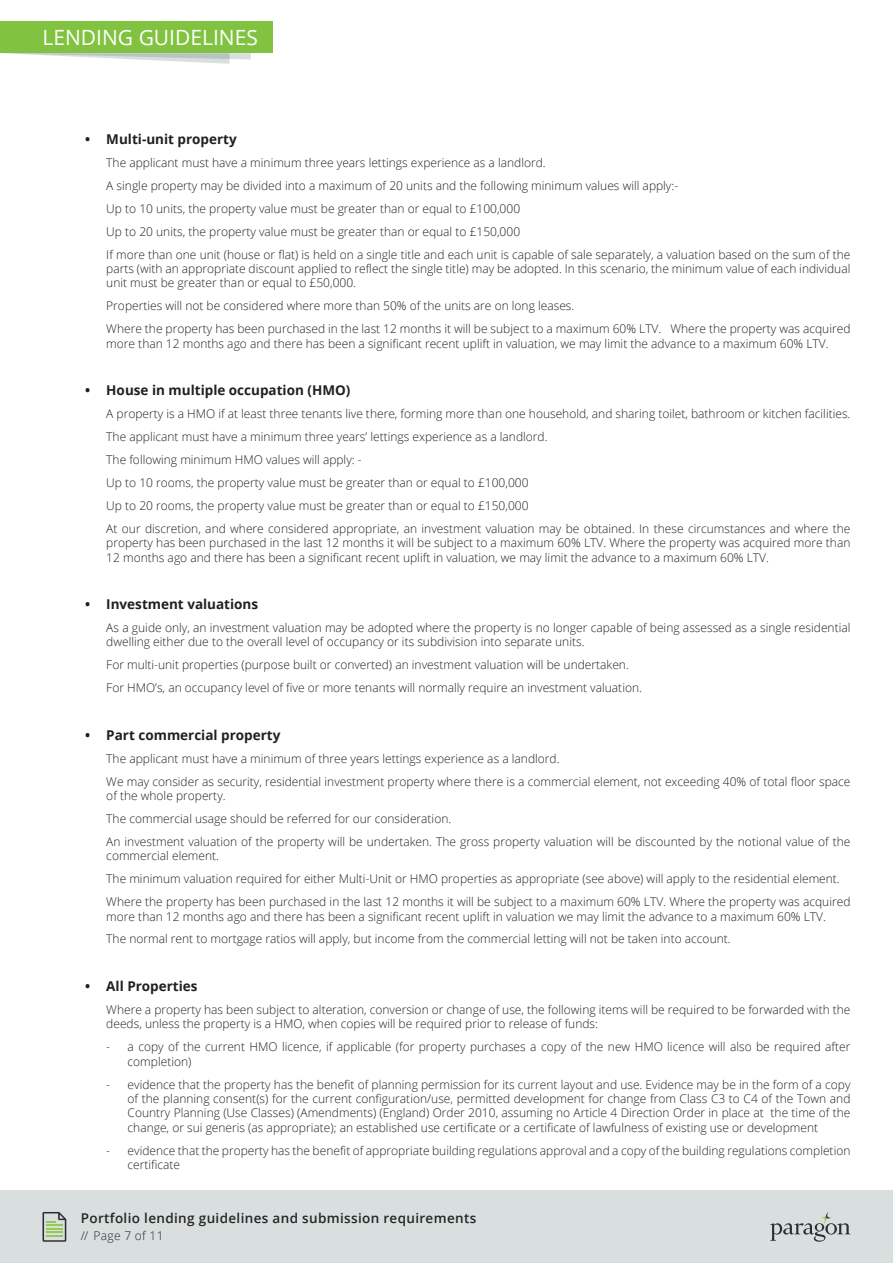
<style>
.page{position:relative;width:893px;height:1263px;background:#fff}
.page>*{position:absolute;margin:0;border:0;box-sizing:border-box;transform-origin:0 0}
.t1{font:21px "Open Sans";color:#fff}
.t2{font:700 13.5px "Open Sans";color:#231f20}
.t3{font:600 13.5px "Open Sans";letter-spacing:.025em;color:#252423}
.t4{font:300 12px/14.4px "Open Sans";color:#231f20}
.t5{font:300 12px "Open Sans";letter-spacing:.025em;color:#252423}
</style>
<div class="page">
<div style="left:0;top:1191px;width:893px;height:72px;background:#d9dfdf"></div>
<svg style="left:43px;top:1212px;width:23px;height:30px"></svg>
<svg style="left:770px;top:1212px;width:80px;height:30px"></svg>
<div style="left:0;top:21px;width:272px;height:32px;background:#81c340"></div>
<svg style="left:4px;top:53px;width:247px;height:11px"></svg>
<p class="t1" style="left:43px;top:23px;width:217px">LENDING GUIDELINES</p>
<p class="t2" style="left:85px;top:130px;width:153px">• Multi-unit property</p>
<p class="t4" style="left:106px;top:155px;width:441px">The applicant must have a minimum three years lettings experience as a landlord.</p>
<p class="t4" style="left:106px;top:178px;width:573px">A single property may be divided into a maximum of 20 units and the following minimum values will apply:-</p>
<p class="t4" style="left:106px;top:201px;width:415px">Up to 10 units, the property value must be greater than or equal to £100,000</p>
<p class="t4" style="left:106px;top:224px;width:415px">Up to 20 units, the property value must be greater than or equal to £150,000</p>
<p class="t4" style="left:106px;top:247px;width:746px;text-align:justify">If more than one unit (house or flat) is held on a single title and each unit is capable of sale separately, a valuation based on the sum of the parts (with an appropriate discount applied to reflect the single title) may be adopted. In this scenario, the minimum value of each individual unit must be greater than or equal to £50,000.</p>
<p class="t4" style="left:106px;top:298px;width:470px">Properties will not be considered where more than 50% of the units are on long leases.</p>
<p class="t4" style="left:106px;top:321px;width:746px">Where the property has been purchased in the last 12 months it will be subject to a maximum 60% LTV. Where the property was acquired more than 12 months ago and there has been a significant recent uplift in valuation, we may limit the advance to a maximum 60% LTV.</p>
<p class="t2" style="left:85px;top:381px;width:267px">• House in multiple occupation (HMO)</p>
<p class="t4" style="left:106px;top:406px;width:746px">A property is a HMO if at least three tenants live there, forming more than one household, and sharing toilet, bathroom or kitchen facilities.</p>
<p class="t4" style="left:106px;top:429px;width:443px">The applicant must have a minimum three years’ lettings experience as a landlord.</p>
<p class="t4" style="left:106px;top:452px;width:257px">The following minimum HMO values will apply: -</p>
<p class="t4" style="left:106px;top:475px;width:424px">Up to 10 rooms, the property value must be greater than or equal to £100,000</p>
<p class="t4" style="left:106px;top:498px;width:424px">Up to 20 rooms, the property value must be greater than or equal to £150,000</p>
<p class="t4" style="left:106px;top:521px;width:746px;text-align:justify">At our discretion, and where considered appropriate, an investment valuation may be obtained. In these circumstances and where the property has been purchased in the last 12 months it will be subject to a maximum 60% LTV. Where the property was acquired more than 12 months ago and there has been a significant recent uplift in valuation, we may limit the advance to a maximum 60% LTV.</p>
<p class="t2" style="left:85px;top:595px;width:175px">• Investment valuations</p>
<p class="t4" style="left:106px;top:620px;width:746px">As a guide only, an investment valuation may be adopted where the property is no longer capable of being assessed as a single residential dwelling either due to the overall level of occupancy or its subdivision into separate units.</p>
<p class="t4" style="left:106px;top:657px;width:524px">For multi-unit properties (purpose built or converted) an investment valuation will be undertaken.</p>
<p class="t4" style="left:106px;top:680px;width:537px">For HMO’s, an occupancy level of five or more tenants will normally require an investment valuation.</p>
<p class="t2" style="left:85px;top:725px;width:197px">• Part commercial property</p>
<p class="t4" style="left:106px;top:751px;width:455px">The applicant must have a minimum of three years lettings experience as a landlord.</p>
<p class="t4" style="left:106px;top:774px;width:746px">We may consider as security, residential investment property where there is a commercial element, not exceeding 40% of total floor space of the whole property.</p>
<p class="t4" style="left:106px;top:811px;width:347px">The commercial usage should be referred for our consideration.</p>
<p class="t4" style="left:106px;top:834px;width:746px">An investment valuation of the property will be undertaken. The gross property valuation will be discounted by the notional value of the commercial element.</p>
<p class="t4" style="left:106px;top:871px;width:735px">The minimum valuation required for either Multi-Unit or HMO properties as appropriate (see above) will apply to the residential element.</p>
<p class="t4" style="left:106px;top:894px;width:746px">Where the property has been purchased in the last 12 months it will be subject to a maximum 60% LTV. Where the property was acquired more than 12 months ago and there has been a significant recent uplift in valuation we may limit the advance to a maximum 60% LTV.</p>
<p class="t4" style="left:106px;top:931px;width:626px">The normal rent to mortgage ratios will apply, but income from the commercial letting will not be taken into account.</p>
<p class="t2" style="left:85px;top:976px;width:114px">• All Properties</p>
<p class="t4" style="left:106px;top:1002px;width:746px">Where a property has been subject to alteration, conversion or change of use, the following items will be required to be forwarded with the deeds, unless the property is a HMO, when copies will be required prior to release of funds:</p>
<p class="t4" style="left:128px;top:1039px;width:724px;text-indent:-21px">- a copy of the current HMO licence, if applicable (for property purchases a copy of the new HMO licence will also be required after completion)</p>
<p class="t4" style="left:128px;top:1077px;width:724px;text-align:justify;text-indent:-21px">- evidence that the property has the benefit of planning permission for its current layout and use. Evidence may be in the form of a copy of the planning consent(s) for the current configuration/use, permitted development for change from Class C3 to C4 of the Town and Country Planning (Use Classes) (Amendments) (England) Order 2010, assuming no Article 4 Direction Order in place at the time of the change, or sui generis (as appropriate); an established use certificate or a certificate of lawfulness of existing use or development</p>
<p class="t4" style="left:128px;top:1143px;width:724px;text-indent:-21px">- evidence that the property has the benefit of appropriate building regulations approval and a copy of the building regulations completion certificate</p>
<p class="t3" style="left:81px;top:1209px;width:397px">Portfolio lending guidelines and submission requirements</p>
<p class="t5" style="left:81px;top:1227px;width:84px">/// Page 7 of 11</p>
</div>
